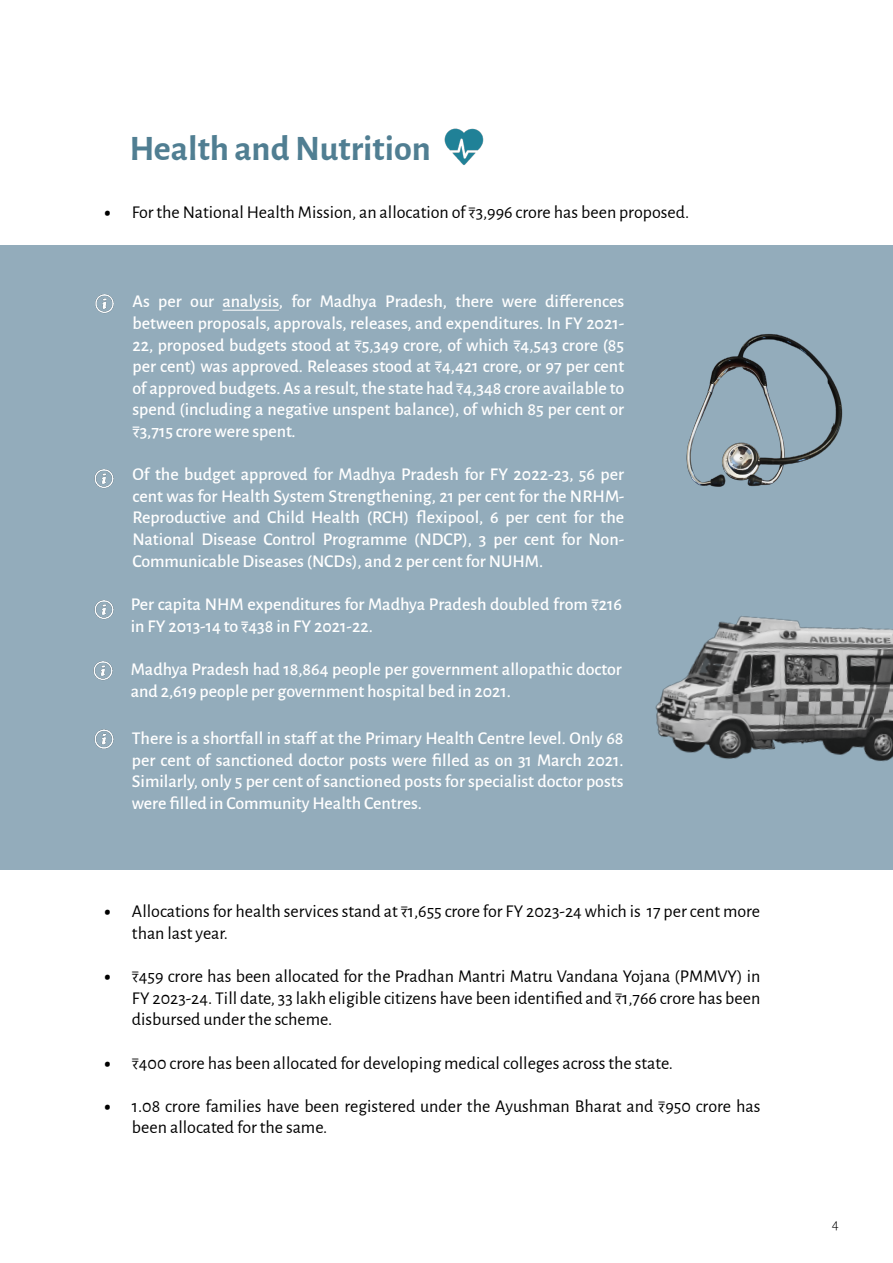
<style>
.page{position:relative;width:893px;height:1263px;background:#fff}
.page>*{position:absolute;margin:0;border:0;box-sizing:border-box;transform-origin:0 0}
.t1{font:700 36px "Alegreya Sans";color:#507e92}
.t2{font:500 18px/21.6px "Alegreya Sans";color:#fff;text-align:justify}
.t3{font:18px/21.6px "Alegreya Sans";color:#000}
.t4{font:300 15px "Alegreya Sans";color:#000}
.s1{font-weight:900}
</style>
<div class="page">
<div style="left:0;top:245px;width:893px;height:625px;background:#93acbb"></div>
<hr style="left:223px;top:310px;width:56px;height:1px;background:#fff">
<img style="left:444px;top:128px;width:40px;height:37px">
<img style="left:655px;top:616px;width:238px;height:146px">
<img style="left:686px;top:334px;width:157px;height:153px">
<img style="left:95px;top:294px;width:19px;height:20px">
<img style="left:94px;top:469px;width:20px;height:20px">
<img style="left:94px;top:600px;width:20px;height:20px">
<img style="left:93px;top:661px;width:20px;height:20px">
<img style="left:94px;top:729px;width:20px;height:20px">
<h1 class="t1" style="left:130px;top:122px;width:303px">Health and Nutrition</h1>
<p class="t3" style="left:105px;top:200px;width:586px"><span class="s1">•</span> For the National Health Mission, an allocation of ₹3,996 crore has been proposed.</p>
<p class="t2" style="left:132px;top:290px;width:493px;text-indent:-27px"><span class="s1">•</span> As per our analysis, for Madhya Pradesh, there were differences between proposals, approvals, releases, and expenditures. In FY 2021- 22, proposed budgets stood at ₹5,349 crore, of which ₹4,543 crore (85 per cent) was approved. Releases stood at ₹4,421 crore, or 97 per cent of approved budgets. As a result, the state had ₹4,348 crore available to spend (including a negative unspent balance), of which 85 per cent or ₹3,715 crore were spent.</p>
<p class="t2" style="left:132px;top:462px;width:493px;text-indent:-27px"><span class="s1">•</span> Of the budget approved for Madhya Pradesh for FY 2022-23, 56 per cent was for Health System Strengthening, 21 per cent for the NRHM-Reproductive and Child Health (RCH) flexipool, 6 per cent for the National Disease Control Programme (NDCP), 3 per cent for Non-Communicable Diseases (NCDs), and 2 per cent for NUHM.</p>
<p class="t2" style="left:131px;top:593px;width:493px;text-indent:-27px"><span class="s1">•</span> Per capita NHM expenditures for Madhya Pradesh doubled from ₹216 in FY 2013-14 to ₹438 in FY 2021-22.</p>
<p class="t2" style="left:131px;top:657px;width:493px;text-indent:-27px"><span class="s1">•</span> Madhya Pradesh had 18,864 people per government allopathic doctor and 2,619 people per government hospital bed in 2021.</p>
<p class="t2" style="left:132px;top:726px;width:493px;text-indent:-27px"><span class="s1">•</span> There is a shortfall in staff at the Primary Health Centre level. Only 68 per cent of sanctioned doctor posts were filled as on 31 March 2021.<br>Similarly, only 5 per cent of sanctioned posts for specialist doctor posts were filled in Community Health Centres.</p>
<p class="t3" style="left:132px;top:900px;width:630px;text-indent:-27px"><span class="s1">•</span> Allocations for health services stand at ₹1,655 crore for FY 2023-24 which is 17 per cent more than last year.</p>
<p class="t3" style="left:132px;top:964px;width:630px;text-align:justify;text-indent:-27px"><span class="s1">•</span> ₹459 crore has been allocated for the Pradhan Mantri Matru Vandana Yojana (PMMVY) in FY 2023-24. Till date, 33 lakh eligible citizens have been identified and ₹1,766 crore has been disbursed under the scheme.</p>
<p class="t3" style="left:105px;top:1051px;width:570px"><span class="s1">•</span> ₹400 crore has been allocated for developing medical colleges across the state.</p>
<p class="t3" style="left:132px;top:1094px;width:630px;text-indent:-27px"><span class="s1">•</span> 1.08 crore families have been registered under the Ayushman Bharat and ₹950 crore has been allocated for the same.</p>
<p class="t4" style="left:832px;top:1214px;width:9px">4</p>
</div>
